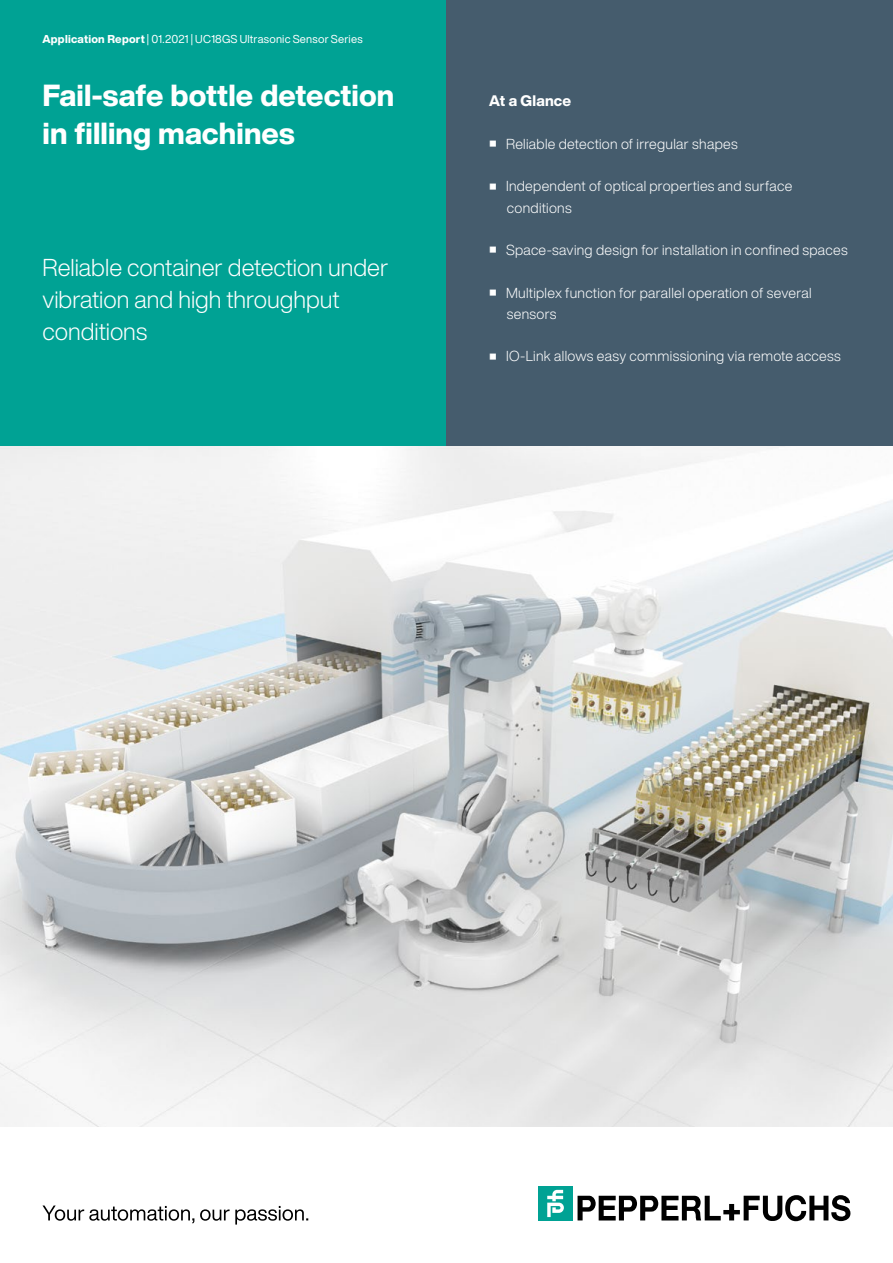
<style>
.page{position:relative;width:893px;height:1263px;background:#fff}
.page>*{position:absolute;margin:0;border:0;box-sizing:border-box;transform-origin:0 0}
.t1{font:800 30px/37.2px "Helvetica Now Display";letter-spacing:.005em;color:#fff}
.t2{font:300 24px/32px "Helvetica Now Display";color:#fff}
.t3{font:800 15px "Helvetica Now Display";letter-spacing:.01em;color:#fff}
.t4{font:300 14.25px/21.3px "Helvetica Now Display";letter-spacing:.02em;color:#fff}
.t5{font:11.25px "Helvetica Now Display";letter-spacing:.02em;color:#fff}
.s1{font-weight:800}
</style>
<div class="page">
<svg style="left:42px;top:1205px;width:266px;height:19px"></svg>
<svg style="left:578px;top:1195px;width:273px;height:26px"></svg>
<div style="left:539px;top:1186px;width:34px;height:34px;background:#00a294"></div>
<svg style="left:547px;top:1190px;width:17px;height:27px"></svg>
<div style="left:0;top:0;width:446px;height:446px;background:#00a294"></div>
<div style="left:446px;top:0;width:447px;height:446px;background:#455c6d"></div>
<img style="left:0;top:446px;width:893px;height:681px">
<p class="t5" style="left:43px;top:31px;width:322px"><span class="s1">Application Report</span> | 01.2021 | UC18GS Ultrasonic Sensor Series</p>
<h1 class="t1" style="left:43px;top:77px;width:353px">Fail-safe bottle detection in filling machines</h1>
<h2 class="t2" style="left:43px;top:252px;width:347px">Reliable container detection under vibration and high throughput conditions</h2>
<p class="t3" style="left:489px;top:91px;width:84px">At a Glance</p>
<p class="t4" style="left:490px;top:133px;width:249px"><sup>■</sup> Reliable detection of irregular shapes</p>
<p class="t4" style="left:507px;top:176px;width:287px;text-indent:-17px"><sup>■</sup> Independent of optical properties and surface conditions</p>
<p class="t4" style="left:490px;top:239px;width:359px"><sup>■</sup> Space-saving design for installation in confined spaces</p>
<p class="t4" style="left:507px;top:282px;width:306px;text-indent:-17px"><sup>■</sup> Multiplex function for parallel operation of several sensors</p>
<p class="t4" style="left:490px;top:346px;width:353px"><sup>■</sup> IO-Link allows easy commissioning via remote access</p>
</div>
